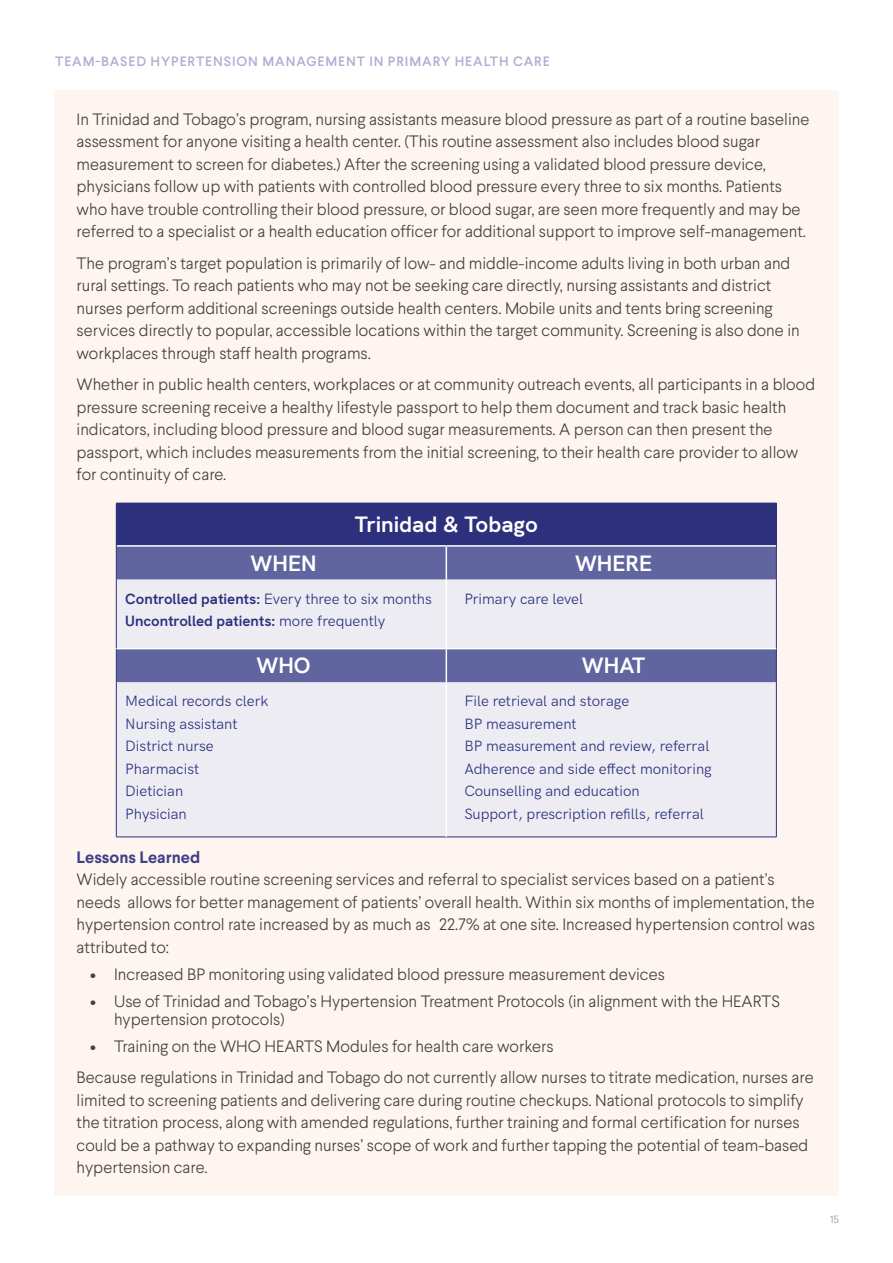
<style>
.page{position:relative;width:893px;height:1263px;background:#fff}
.page>*{position:absolute;margin:0;border:0;box-sizing:border-box;transform-origin:0 0}
.Quarter_Chart_Titles{font:700 22.5px "HK Grotesk";color:#fff}
.Quarter_Chart_Center{font:700 22.5px "HK Grotesk";letter-spacing:-.005em;color:#fff}
.Body_Copy{font:300 16.5px/22.5px "Larsseit";color:#414042}
.Quarter_Chart_Text{font:15px "HK Grotesk";color:#2b317f}
.Quarter_Chart_Text-2{font:700 15px "HK Grotesk";letter-spacing:-.005em;color:#2c307e}
.t1{font:500 13.5px "Larsseit";letter-spacing:.07em;color:#adaed3}
.t2{font:300 10.5px "Larsseit";color:#939598}
.s1{font-weight:700;color:#2c307e}
.s2{font-weight:400;color:#2b317f}
.s3{font-weight:700;color:#3f3f85}
</style>
<div class="page">
<div style="left:54px;top:90px;width:784px;height:1106px;background:#fff5f0"></div>
<div style="left:116px;top:503px;width:660px;height:43px;background:#2d317d"></div>
<div style="left:117px;top:547px;width:659px;height:33px;background:#60649f"></div>
<svg style="left:117px;top:580px;width:659px;height:257px;background:#dadae7"></svg>
<hr style="left:116px;top:545px;width:330px;height:2px;background:#fff">
<hr style="left:446px;top:545px;width:330px;height:2px;background:#fff">
<hr style="left:116px;top:503px;width:1px;height:43px;background:#2d317d">
<hr style="left:776px;top:503px;width:1px;height:43px;background:#2d317d">
<hr style="left:116px;top:546px;width:1px;height:34px;background:#2d317d">
<hr style="left:776px;top:546px;width:1px;height:34px;background:#2d317d">
<hr style="left:116px;top:580px;width:1px;height:69px;background:#2d317d">
<hr style="left:776px;top:580px;width:1px;height:69px;background:#2d317d">
<hr style="left:116px;top:649px;width:1px;height:33px;background:#2d317d">
<hr style="left:776px;top:649px;width:1px;height:33px;background:#2d317d">
<hr style="left:116px;top:682px;width:1px;height:155px;background:#2d317d">
<hr style="left:776px;top:682px;width:1px;height:155px;background:#2d317d">
<hr style="left:116px;top:837px;width:330px;height:1px;background:#2d317d">
<hr style="left:446px;top:837px;width:330px;height:1px;background:#2d317d">
<hr style="left:116px;top:648px;width:330px;height:1px;background:#fff">
<hr style="left:446px;top:648px;width:330px;height:1px;background:#fff">
<hr style="left:446px;top:547px;width:1px;height:33px;background:#fff">
<hr style="left:446px;top:580px;width:1px;height:68px;background:#fff">
<hr style="left:446px;top:649px;width:1px;height:33px;background:#fff">
<hr style="left:446px;top:682px;width:1px;height:155px;background:#fff">
<p class="t1" style="left:55px;top:52px;width:496px">TEAM-BASED HYPERTENSION MANAGEMENT IN PRIMARY HEALTH CARE</p>
<p class="Body_Copy" style="left:77px;top:108px;width:734px">In Trinidad and Tobago’s program, nursing assistants measure blood pressure as part of a routine baseline assessment for anyone visiting a health center. (This routine assessment also includes blood sugar measurement to screen for diabetes.) After the screening using a validated blood pressure device, physicians follow up with patients with controlled blood pressure every three to six months. Patients who have trouble controlling their blood pressure, or blood sugar, are seen more frequently and may be referred to a specialist or a health education officer for additional support to improve self-management.</p>
<p class="Body_Copy" style="left:77px;top:252px;width:725px">The program’s target population is primarily of low- and middle-income adults living in both urban and rural settings. To reach patients who may not be seeking care directly, nursing assistants and district nurses perform additional screenings outside health centers. Mobile units and tents bring screening services directly to popular, accessible locations within the target community. Screening is also done in workplaces through staff health programs.</p>
<p class="Body_Copy" style="left:77px;top:373px;width:740px">Whether in public health centers, workplaces or at community outreach events, all participants in a blood pressure screening receive a healthy lifestyle passport to help them document and track basic health indicators, including blood pressure and blood sugar measurements. A person can then present the passport, which includes measurements from the initial screening, to their health care provider to allow for continuity of care.</p>
<p class="Quarter_Chart_Center" style="left:355px;top:507px;width:185px">Trinidad &amp; Tobago</p>
<p class="Quarter_Chart_Titles" style="left:251px;top:545px;width:67px">WHEN</p>
<p class="Quarter_Chart_Titles" style="left:575px;top:545px;width:79px">WHERE</p>
<p class="Quarter_Chart_Text" style="left:125px;top:587px;width:308px"><span class="s1">Controlled patients:</span> Every three to six months</p>
<p class="Quarter_Chart_Text-2" style="left:125px;top:609px;width:261px">Uncontrolled patients: <span class="s2">more frequently</span></p>
<p class="Quarter_Chart_Text" style="left:464px;top:587px;width:120px">Primary care level</p>
<p class="Quarter_Chart_Titles" style="left:256px;top:648px;width:56px">WHO</p>
<p class="Quarter_Chart_Titles" style="left:582px;top:648px;width:65px">WHAT</p>
<p class="Quarter_Chart_Text" style="left:125px;top:690px;width:145px">Medical records clerk</p>
<p class="Quarter_Chart_Text" style="left:125px;top:712px;width:114px">Nursing assistant</p>
<p class="Quarter_Chart_Text" style="left:125px;top:735px;width:90px">District nurse</p>
<p class="Quarter_Chart_Text" style="left:125px;top:757px;width:75px">Pharmacist</p>
<p class="Quarter_Chart_Text" style="left:125px;top:780px;width:59px">Dietician</p>
<p class="Quarter_Chart_Text" style="left:125px;top:802px;width:63px">Physician</p>
<p class="Quarter_Chart_Text" style="left:464px;top:690px;width:166px">File retrieval and storage</p>
<p class="Quarter_Chart_Text" style="left:464px;top:712px;width:114px">BP measurement</p>
<p class="Quarter_Chart_Text" style="left:464px;top:735px;width:246px">BP measurement and review, referral</p>
<p class="Quarter_Chart_Text" style="left:464px;top:757px;width:249px">Adherence and side effect monitoring</p>
<p class="Quarter_Chart_Text" style="left:464px;top:780px;width:177px">Counselling and education</p>
<p class="Quarter_Chart_Text" style="left:464px;top:802px;width:241px">Support, prescription refills, referral</p>
<p class="Body_Copy" style="left:77px;top:845px;width:740px"><span class="s3">Lessons Learned<br></span>Widely accessible routine screening services and referral to specialist services based on a patient’s needs allows for better management of patients’ overall health. Within six months of implementation, the hypertension control rate increased by as much as 22.7% at one site. Increased hypertension control was attributed to:</p>
<p class="Body_Copy" style="left:90px;top:962px;width:576px">• Increased BP monitoring using validated blood pressure measurement devices</p>
<p class="Body_Copy" style="left:114px;top:992px;width:667px;line-height:18px;text-indent:-24px">• Use of Trinidad and Tobago’s Hypertension Treatment Protocols (in alignment with the HEARTS hypertension protocols)</p>
<p class="Body_Copy" style="left:90px;top:1034px;width:465px">• Training on the WHO HEARTS Modules for health care workers</p>
<p class="Body_Copy" style="left:77px;top:1066px;width:739px">Because regulations in Trinidad and Tobago do not currently allow nurses to titrate medication, nurses are limited to screening patients and delivering care during routine checkups. National protocols to simplify the titration process, along with amended regulations, further training and formal certification for nurses could be a pathway to expanding nurses’ scope of work and further tapping the potential of team-based hypertension care.</p>
<p class="t2" style="left:830px;top:1213px;width:10px">15</p>
</div>
